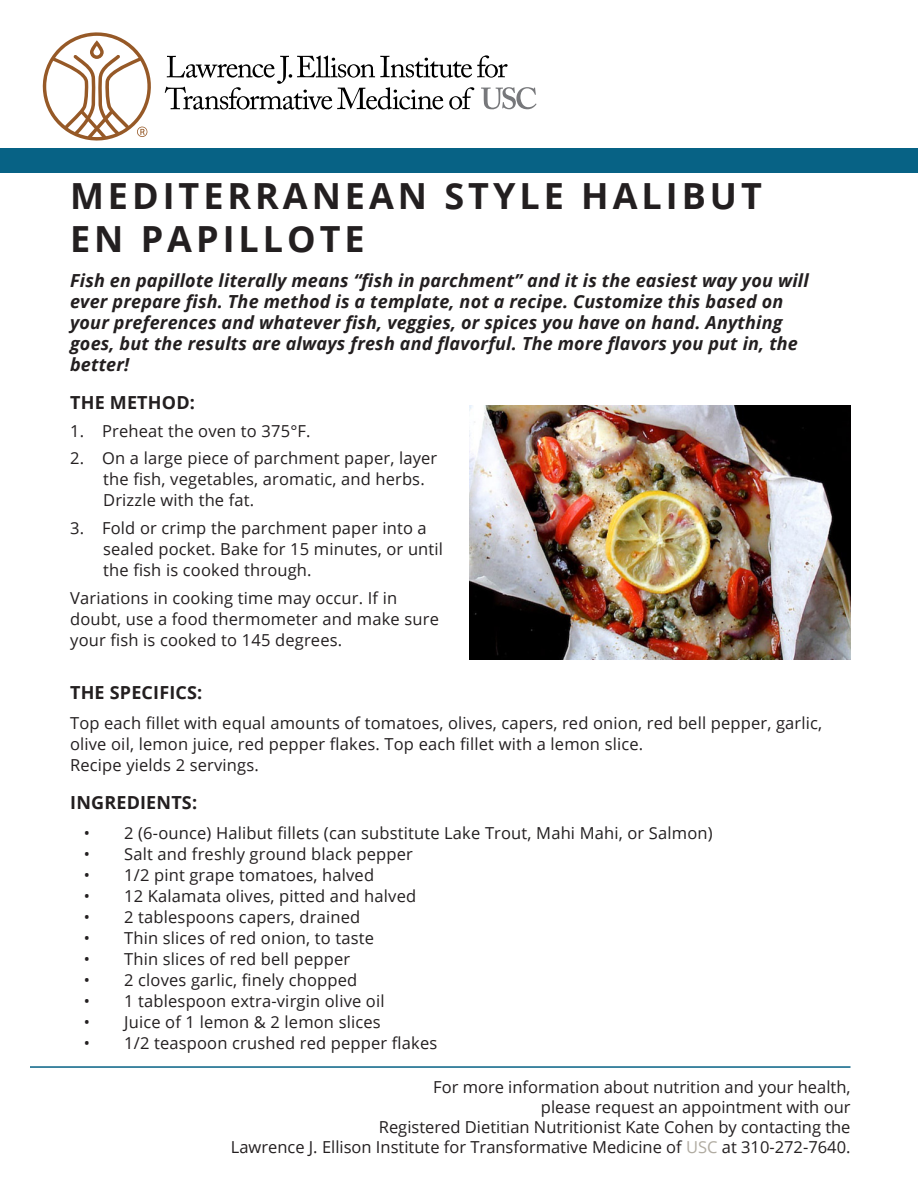
<style>
.page{position:relative;width:918px;height:1188px;background:#fff}
.page>*{position:absolute;margin:0;border:0;box-sizing:border-box;transform-origin:0 0}
.t1{font:700 36px "Open Sans";letter-spacing:.11em;color:#231f20}
.t2{font:italic 700 18px/21px "Open Sans";letter-spacing:.01em;color:#231f20}
.t3{font:700 18px "Open Sans";letter-spacing:.01em;color:#231f20}
.t4{font:16.5px/21px "Open Sans";letter-spacing:.01em;color:#231f20}
.s1{color:#b0aba1}
</style>
<div class="page">
<svg style="left:43px;top:32px;width:108px;height:109px"></svg>
<svg style="left:165px;top:55px;width:372px;height:55px"></svg>
<div style="left:0;top:149px;width:918px;height:24px;background:#076285"></div>
<hr style="left:30px;top:1066px;width:820px;height:2px;background:#076285">
<img style="left:470px;top:406px;width:381px;height:254px">
<p class="t1" style="left:70px;top:170px;width:693px">MEDITERRANEAN STYLE HALIBUT</p>
<p class="t1" style="left:70px;top:214px;width:296px">EN PAPILLOTE</p>
<p class="t2" style="left:70px;top:270px;width:740px">Fish en papillote literally means “fish in parchment” and it is the easiest way you will ever prepare fish. The method is a template, not a recipe. Customize this based on your preferences and whatever fish, veggies, or spices you have on hand. Anything goes, but the results are always fresh and flavorful. The more flavors you put in, the better!</p>
<p class="t3" style="left:70px;top:390px;width:126px">THE METHOD:</p>
<p class="t4" style="left:70px;top:420px;width:242px">1. Preheat the oven to 375°F.</p>
<p class="t4" style="left:103px;top:447px;width:336px;text-indent:-33px">2. On a large piece of parchment paper, layer the fish, vegetables, aromatic, and herbs.<br>Drizzle with the fat.</p>
<p class="t4" style="left:103px;top:517px;width:341px;text-indent:-33px">3. Fold or crimp the parchment paper into a sealed pocket. Bake for 15 minutes, or until the fish is cooked through.</p>
<p class="t4" style="left:70px;top:587px;width:370px">Variations in cooking time may occur. If in doubt, use a food thermometer and make sure your fish is cooked to 145 degrees.</p>
<p class="t3" style="left:70px;top:679px;width:134px">THE SPECIFICS:</p>
<p class="t4" style="left:70px;top:712px;width:754px">Top each fillet with equal amounts of tomatoes, olives, capers, red onion, red bell pepper, garlic, olive oil, lemon juice, red pepper flakes. Top each fillet with a lemon slice.</p>
<p class="t4" style="left:70px;top:754px;width:190px">Recipe yields 2 servings.</p>
<p class="t3" style="left:70px;top:790px;width:129px">INGREDIENTS:</p>
<p class="t4" style="left:84px;top:822px;width:630px">• 2 (6-ounce) Halibut fillets (can substitute Lake Trout, Mahi Mahi, or Salmon)</p>
<p class="t4" style="left:84px;top:843px;width:331px">• Salt and freshly ground black pepper</p>
<p class="t4" style="left:84px;top:864px;width:292px">• 1/2 pint grape tomatoes, halved</p>
<p class="t4" style="left:84px;top:885px;width:334px">• 12 Kalamata olives, pitted and halved</p>
<p class="t4" style="left:84px;top:906px;width:278px">• 2 tablespoons capers, drained</p>
<p class="t4" style="left:84px;top:927px;width:292px">• Thin slices of red onion, to taste</p>
<p class="t4" style="left:84px;top:948px;width:268px">• Thin slices of red bell pepper</p>
<p class="t4" style="left:84px;top:969px;width:275px">• 2 cloves garlic, finely chopped</p>
<p class="t4" style="left:84px;top:990px;width:302px">• 1 tablespoon extra-virgin olive oil</p>
<p class="t4" style="left:84px;top:1011px;width:299px">• Juice of 1 lemon &amp; 2 lemon slices</p>
<p class="t4" style="left:84px;top:1032px;width:355px">• 1/2 teaspoon crushed red pepper flakes</p>
<p class="t4" style="left:433px;top:1076px;width:419px">For more information about nutrition and your health,</p>
<p class="t4" style="left:541px;top:1096px;width:311px">please request an appointment with our</p>
<p class="t4" style="left:379px;top:1116px;width:473px">Registered Dietitian Nutritionist Kate Cohen by contacting the</p>
<p class="t4" style="left:231px;top:1136px;width:621px">Lawrence J. Ellison Institute for Transformative Medicine of <span class="s1">USC</span> at 310-272-7640.</p>
</div>
